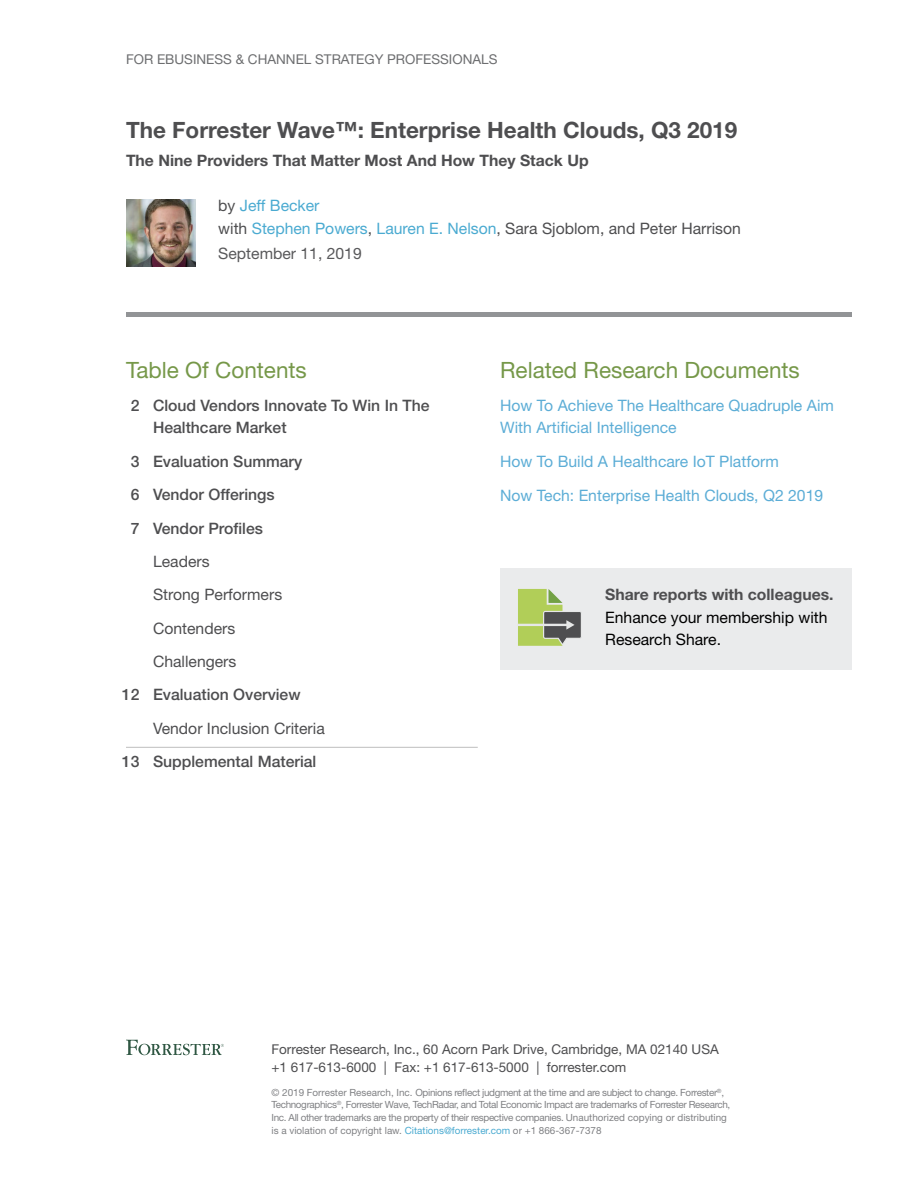
<style>
.page{position:relative;width:918px;height:1188px;background:#fff}
.page>*{position:absolute;margin:0;border:0;box-sizing:border-box;transform-origin:0 0}
.t1{font:700 22.5px "Helvetica Neue LT Std";color:#4e4e50}
.t2{font:22.5px "Helvetica Neue LT Std";color:#769849}
.t3{font:500 15.75px/33.3px "Helvetica Neue LT Std";color:#4e4e50}
.t4{font:15.75px/22.5px "Helvetica Neue LT Std";color:#5cadd6}
.t5{font:700 15.75px "Helvetica Neue LT Std";color:#4e4e50}
.t6{font:15.75px/22.5px "Helvetica Neue LT Std";color:#4aaad1}
.t7{font:15.75px/33.3px "Helvetica Neue LT Std";color:#4e4e50}
.t8{font:15.75px/22.5px "Helvetica Neue LT Std";color:#000}
.t9{font:15.75px "Helvetica Neue LT Std";color:#59595b}
.t10{font:13.5px/18.8px "Helvetica Neue LT Std";color:#4e4e50}
.t11{font:13.5px "Helvetica Neue LT Std";color:#6d6e70}
.t12{font:9.9px/12.5px "Helvetica Neue LT Std";letter-spacing:-.035em;color:#808184}
.s1{color:#4e4e50}
.s2{color:#4aaad1}
</style>
<div class="page">
<hr style="left:126px;top:312px;width:726px;height:4px;background:#929496">
<hr style="left:126px;top:747px;width:352px;height:1px;background:#bfbfbf">
<img style="left:126px;top:200px;width:70px;height:67px">
<svg style="left:126px;top:1040px;width:98px;height:15px"></svg>
<div style="left:500px;top:568px;width:352px;height:102px;background:#eaebec"></div>
<svg style="left:518px;top:589px;width:63px;height:57px"></svg>
<h3 class="t11" style="left:126px;top:51px;width:364px">For eBusiness &amp; Channel Strategy Professionals</h3>
<h1 class="t1" style="left:126px;top:116px;width:613px">The Forrester Wave™: Enterprise Health Clouds, Q3 2019</h1>
<h2 class="t5" style="left:126px;top:151px;width:464px">The Nine Providers That Matter Most And How They Stack Up</h2>
<h2 class="t6" style="left:218px;top:194px;width:524px"><span class="s1">by</span> Jeff Becker<br><span class="s1">with</span> Stephen Powers<span class="s1">,</span> Lauren E. Nelson<span class="s1">, Sara Sjoblom, and Peter Harrison</span></h2>
<h2 class="t9" style="left:218px;top:244px;width:145px">September 11, 2019</h2>
<h1 class="t2" style="left:126px;top:356px;width:182px">Table Of Contents</h1>
<h2 class="t3" style="left:153px;top:394px;width:278px;line-height:22.5px">Cloud Vendors Innovate To Win In The<br>Healthcare Market</h2>
<h2 class="t3" style="left:153px;top:444px;width:151px">Evaluation Summary<br>Vendor Offerings<br>Vendor Profiles</h2>
<h2 class="t7" style="left:153px;top:544px;width:131px">Leaders<br>Strong Performers<br>Contenders<br>Challengers</h2>
<h2 class="t3" style="left:153px;top:678px;width:149px">Evaluation Overview</h2>
<h2 class="t7" style="left:153px;top:711px;width:173px">Vendor I nclusion Criteria</h2>
<h2 class="t3" style="left:153px;top:745px;width:165px">Supplemental Material</h2>
<h2 class="t3" style="left:131px;top:389px;width:10px">2</h2>
<h2 class="t3" style="left:131px;top:444px;width:10px;text-align:justify">3<br>6<br>7</h2>
<h2 class="t3" style="left:122px;top:678px;width:19px">12</h2>
<h2 class="t3" style="left:122px;top:745px;width:19px">13</h2>
<h1 class="t2" style="left:500px;top:356px;width:301px">Related Research Documents</h1>
<h2 class="t4" style="left:500px;top:394px;width:335px">How To Achieve The Healthcare Quadruple Aim<br>With Artificial I ntelligence</h2>
<h2 class="t4" style="left:500px;top:445px;width:324px;line-height:33.8px">How To Build A Healthcare I oT Platform<br>Now Tech: Enterprise Health Clouds, Q2 2019</h2>
<h2 class="t5" style="left:605px;top:585px;width:230px">Share reports with colleagues.</h2>
<h2 class="t8" style="left:605px;top:606px;width:224px">Enhance your membership with<br>Research Share.</h2>
<h3 class="t10" style="left:272px;top:1039px;width:449px">Forrester Research, I nc., 60 Acorn Park Drive, Cambridge, MA 02140 USA +1 617-613-6000 | Fax: +1 617-613-5000 | forrester.com</h3>
<p class="t12" style="left:271px;top:1087px;width:460px">© 2019 Forrester Research, I nc. Opinions reflect judgment at the time and are subject to change. Forrester<sup>®</sup>, Technographics<sup>®</sup>, Forrester Wave, TechRadar, and Total Economic I mpact are trademarks of Forrester Research, I nc. All other trademarks are the property of their respective companies. U nauthorized copying or distributing is a violation of copyright law. <span class="s2">Citations@forrester.com</span> or +1 866-367-7378</p>
</div>
